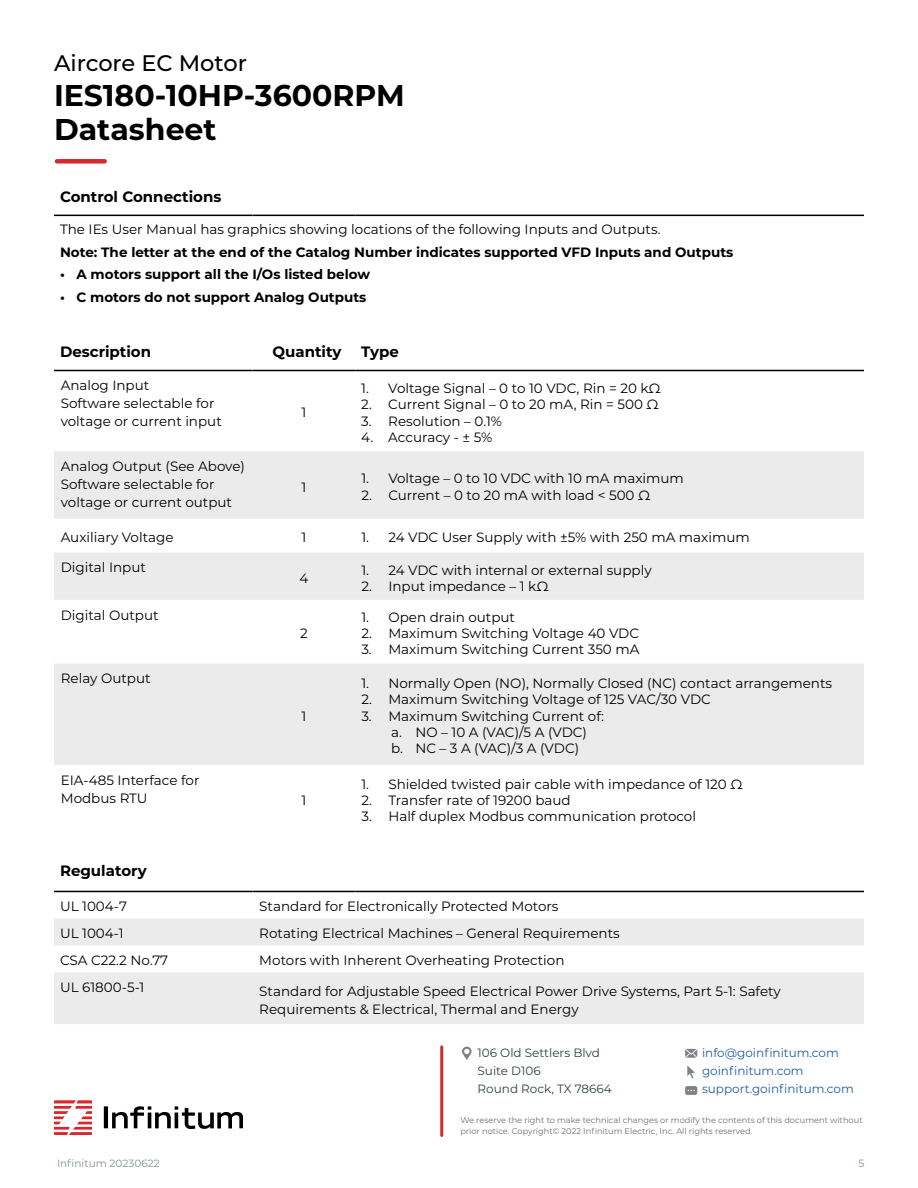
<style>
.page{position:relative;width:918px;height:1188px;background:#fff}
.page>*{position:absolute;margin:0;border:0;box-sizing:border-box;transform-origin:0 0}
.t1{font:700 30px/34.5px "Montserrat";color:#000}
.t2{font:500 22.5px "Montserrat";color:#000}
.t3{font:700 15px "Montserrat";color:#000}
.t4{font:13.5px/18px "Montserrat";color:#000}
.t5{font:700 13.5px "Montserrat";color:#000}
.t6{font:12px/18px "Montserrat";color:#215e9e}
.t7{font:12px/18px "Montserrat";color:#314044}
.t8{font:10.5px "Montserrat";color:#859093}
.t9{font:8.25px/10.5px "Montserrat";color:#6d6e71}
</style>
<div class="page">
<div style="left:57px;top:159px;width:48px;height:5px;background:#d7282e"></div>
<hr style="left:104px;top:1106px;width:4px;height:22px;background:#000">
<svg style="left:112px;top:1106px;width:131px;height:23px"></svg>
<svg style="left:54px;top:1100px;width:38px;height:35px"></svg>
<svg style="left:54px;top:451px;width:810px;height:573px;fill:#ebebec"></svg>
<hr style="left:54px;top:215px;width:199px;height:1px;background:#000">
<hr style="left:253px;top:215px;width:102px;height:1px;background:#000">
<hr style="left:355px;top:215px;width:509px;height:1px;background:#000">
<hr style="left:54px;top:370px;width:199px;height:1px;background:#000">
<hr style="left:253px;top:370px;width:102px;height:1px;background:#000">
<hr style="left:54px;top:891px;width:199px;height:1px;background:#000">
<hr style="left:253px;top:891px;width:102px;height:1px;background:#000">
<hr style="left:355px;top:891px;width:509px;height:1px;background:#000">
<hr style="left:355px;top:370px;width:509px;height:1px;background:#000">
<svg style="left:462px;top:1047px;width:10px;height:13px"></svg>
<svg style="left:687px;top:1065px;width:8px;height:13px"></svg>
<hr style="left:440px;top:1047px;width:3px;height:88px;background:#d7282e">
<svg style="left:685px;top:1049px;width:12px;height:9px"></svg>
<div style="left:685px;top:1086px;width:12px;height:9px;background:#808285;border-radius:2px"></div>
<h2 class="t2" style="left:54px;top:47px;width:194px">Aircore EC Motor</h2>
<h1 class="t1" style="left:54px;top:76px;width:352px">IES180-10HP-3600RPM<br>Datasheet</h1>
<p class="t3" style="left:60px;top:186px;width:163px">Control Connections</p>
<p class="t4" style="left:60px;top:220px;width:602px">The IEs User Manual has graphics showing locations of the following Inputs and Outputs.</p>
<p class="t5" style="left:60px;top:242px;width:675px">Note: The letter at the end of the Catalog Number indicates supported VFD Inputs and Outputs</p>
<p class="t5" style="left:60px;top:265px;width:312px">• A motors support all the I/Os listed below</p>
<p class="t5" style="left:60px;top:287px;width:308px">• C motors do not support Analog Outputs</p>
<p class="t3" style="left:60px;top:341px;width:93px">Description</p>
<p class="t3" style="left:272px;top:341px;width:70px">Quantity</p>
<p class="t3" style="left:361px;top:341px;width:39px">Type</p>
<p class="t4" style="left:61px;top:376px;width:163px">Analog Input<br>Software selectable for voltage or current input</p>
<p class="t4" style="left:361px;top:379px;width:301px">1. Voltage Signal – 0 to 10 VDC, Rin = 20 kΩ</p>
<p class="t4" style="left:361px;top:395px;width:299px">2. Current Signal – 0 to 20 mA, Rin = 500 Ω</p>
<p class="t4" style="left:361px;top:411px;width:142px">3. Resolution – 0.1%</p>
<p class="t4" style="left:361px;top:427px;width:133px">4. Accuracy - ± 5%</p>
<p class="t4" style="left:302px;top:403px;width:6px">1</p>
<p class="t4" style="left:61px;top:457px;width:186px">Analog Output (See Above)<br>Software selectable for voltage or current output</p>
<p class="t4" style="left:302px;top:477px;width:6px">1</p>
<p class="t4" style="left:361px;top:469px;width:324px">1. Voltage – 0 to 10 VDC with 10 mA maximum</p>
<p class="t4" style="left:361px;top:485px;width:290px">2. Current – 0 to 20 mA with load &lt; 500 Ω</p>
<p class="t4" style="left:61px;top:528px;width:114px">Auxiliary Voltage</p>
<p class="t4" style="left:302px;top:528px;width:6px">1</p>
<p class="t4" style="left:361px;top:528px;width:390px">1. 24 VDC User Supply with ±5% with 250 mA maximum</p>
<p class="t4" style="left:61px;top:558px;width:87px">Digital Input</p>
<p class="t4" style="left:300px;top:568px;width:10px">4</p>
<p class="t4" style="left:361px;top:560px;width:292px">1. 24 VDC with internal or external supply</p>
<p class="t4" style="left:361px;top:577px;width:189px">2. Input impedance – 1 kΩ</p>
<p class="t4" style="left:61px;top:605px;width:99px">Digital Output</p>
<p class="t4" style="left:300px;top:624px;width:9px">2</p>
<p class="t4" style="left:361px;top:608px;width:155px">1. Open drain output</p>
<p class="t4" style="left:361px;top:624px;width:279px">2. Maximum Switching Voltage 40 VDC</p>
<p class="t4" style="left:361px;top:640px;width:280px">3. Maximum Switching Current 350 mA</p>
<p class="t4" style="left:61px;top:669px;width:91px">Relay Output</p>
<p class="t4" style="left:302px;top:706px;width:6px">1</p>
<p class="t4" style="left:361px;top:674px;width:472px">1. Normally Open (NO), Normally Closed (NC) contact arrangements</p>
<p class="t4" style="left:361px;top:690px;width:351px">2. Maximum Switching Voltage of 125 VAC/30 VDC</p>
<p class="t4" style="left:391px;top:707px;width:214px;line-height:16.2px;text-indent:-30px">3. Maximum Switching Current of: a. NO – 10 A (VAC)/5 A (VDC)<br>b. NC – 3 A (VAC)/3 A (VDC)</p>
<p class="t4" style="left:61px;top:770px;width:140px">EIA-485 Interface for<br>Modbus RTU</p>
<p class="t4" style="left:302px;top:791px;width:6px">1</p>
<p class="t4" style="left:361px;top:775px;width:383px">1. Shielded twisted pair cable with impedance of 120 Ω</p>
<p class="t4" style="left:361px;top:791px;width:211px">2. Transfer rate of 19200 baud</p>
<p class="t4" style="left:361px;top:807px;width:336px">3. Half duplex Modbus communication protocol</p>
<p class="t3" style="left:60px;top:860px;width:88px">Regulatory</p>
<p class="t4" style="left:60px;top:896px;width:68px">UL 1004-7</p>
<p class="t4" style="left:259px;top:897px;width:301px">Standard for Electronically Protected Motors</p>
<p class="t4" style="left:60px;top:923px;width:65px">UL 1004-1</p>
<p class="t4" style="left:259px;top:924px;width:362px">Rotating Electrical Machines – General Requirements</p>
<p class="t4" style="left:60px;top:950px;width:110px">CSA C22.2 No.77</p>
<p class="t4" style="left:259px;top:951px;width:307px">Motors with Inherent Overheating Protection</p>
<p class="t4" style="left:60px;top:977px;width:86px">UL 61800-5-1</p>
<p class="t4" style="left:259px;top:982px;width:523px">Standard for Adjustable Speed Electrical Power Drive Systems, Part 5-1: Safety<br>Requirements &amp; Electrical, Thermal and Energy</p>
<p class="t7" style="left:478px;top:1044px;width:136px">106 Old Settlers Blvd<br>Suite D106<br>Round Rock, TX 78664</p>
<p class="t6" style="left:702px;top:1044px;width:153px">info@goinfinitum.com goinfinitum.com support.goinfinitum.com</p>
<p class="t9" style="left:460px;top:1115px;width:404px">We reserve the right to make technical changes or modify the contents of this document without prior notice. Copyright© 2022 Infinitum Electric, Inc. All rights reserved.</p>
<p class="t8" style="left:57px;top:1156px;width:104px">Infinitum 20230622</p>
<p class="t8" style="left:859px;top:1156px;width:7px">5</p>
</div>
